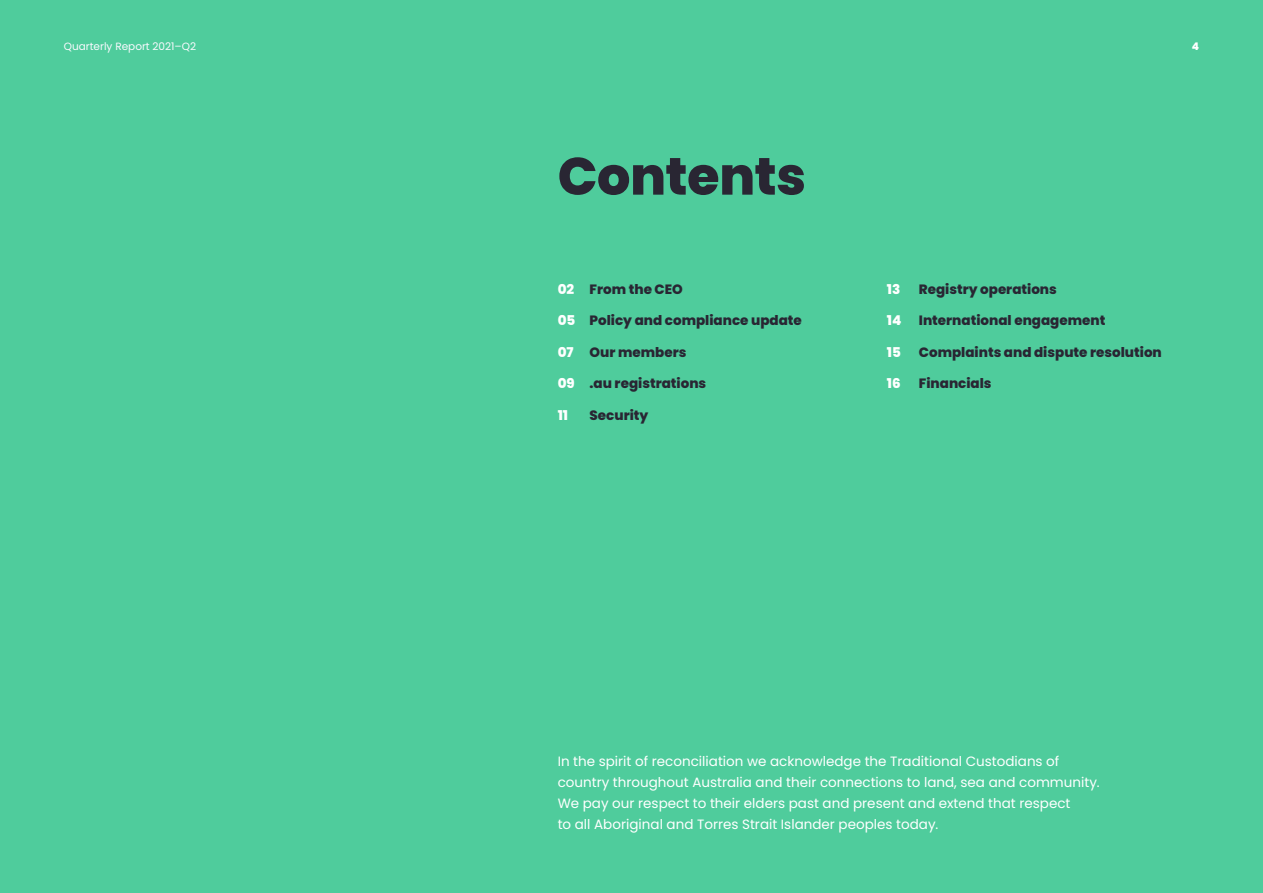
<style>
.page{position:relative;width:1263px;height:893px;background:#4fcc9c}
.page>*{position:absolute;margin:0;border:0;box-sizing:border-box;transform-origin:0 0}
.t1{font:800 52.5px "Poppins";letter-spacing:-.01em;color:#292633}
.t2{font:13.5px/21px "Poppins";color:#fff}
.t3{font:800 13.5px "Poppins";color:#292633}
.t4{font:800 13.5px "Poppins";color:#fff}
.t5{font:10.5px "Poppins";color:#fafaff}
.t6{font:800 10.5px "Poppins";color:#fff}
.s1{color:#fff}
</style>
<div class="page">
<p class="t5" style="left:64px;top:40px;width:134px">Quarterly Report 2021–Q2</p>
<p class="t6" style="left:1192px;top:40px;width:9px">4</p>
<h1 class="t1" style="left:558px;top:146px;width:250px">Contents</h1>
<p class="t3" style="left:558px;top:281px;width:127px"><span class="s1">02</span> From the CEO</p>
<p class="t3" style="left:558px;top:313px;width:246px"><span class="s1">05</span> Policy and compliance update</p>
<p class="t3" style="left:558px;top:344px;width:130px"><span class="s1">07</span> Our members</p>
<p class="t3" style="left:558px;top:376px;width:150px"><span class="s1">09</span> .au registrations</p>
<p class="t4" style="left:558px;top:407px;width:12px">11</p>
<p class="t3" style="left:590px;top:407px;width:60px">Security</p>
<p class="t4" style="left:887px;top:281px;width:15px">13</p>
<p class="t3" style="left:919px;top:281px;width:140px">Registry operations</p>
<p class="t4" style="left:887px;top:313px;width:16px">14</p>
<p class="t3" style="left:919px;top:313px;width:188px">International engagement</p>
<p class="t4" style="left:887px;top:344px;width:16px">15</p>
<p class="t3" style="left:919px;top:344px;width:245px">Complaints and dispute resolution</p>
<p class="t4" style="left:887px;top:376px;width:15px">16</p>
<p class="t3" style="left:919px;top:376px;width:74px">Financials</p>
<p class="t2" style="left:558px;top:751px;width:544px">In the spirit of reconciliation we acknowledge the Traditional Custodians of country throughout Australia and their connections to land, sea and community.<br>We pay our respect to their elders past and present and extend that respect<br>to all Aboriginal and Torres Strait Islander peoples today.</p>
</div>
